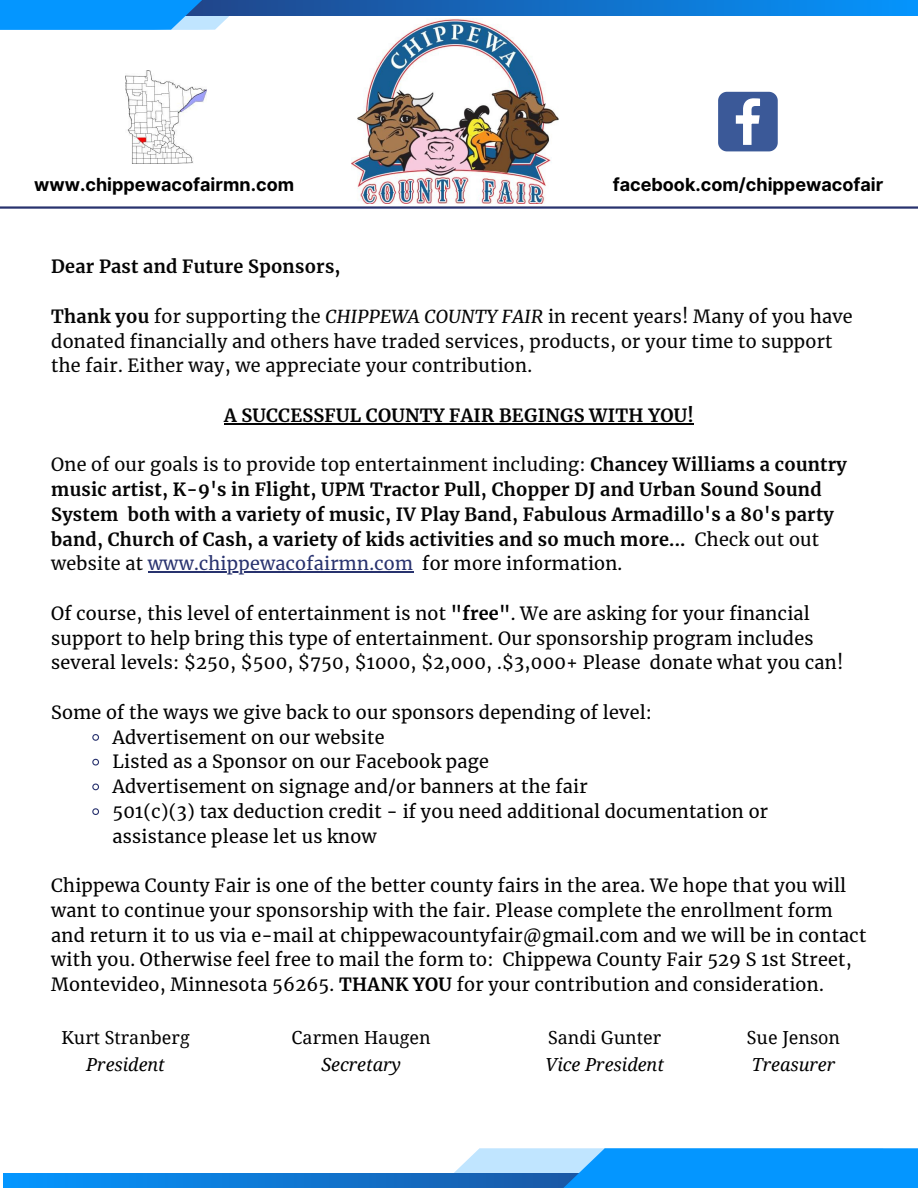
<style>
.page{position:relative;width:918px;height:1188px;background:#fff}
.page>*{position:absolute;margin:0;border:0;box-sizing:border-box;transform-origin:0 0}
.t1{font:18px/24.8px "Merriweather";letter-spacing:.015em;color:#000}
.t2{font:700 18px/24.8px "Merriweather";letter-spacing:.015em;color:#050505}
.t3{font:18px/24.8px "Merriweather";letter-spacing:.015em;color:#050505}
.t4{font:700 18px "Inter";color:#000}
.t5{font:18px "Droid Serif";color:#000}
.t6{font:italic 18px "Droid Serif";color:#000}
.s1{font-weight:700}
.s2{font-style:italic}
.s3{font-weight:400}
.s4{font-weight:400;color:#28326e}
.s5{font-weight:400;color:#000}
</style>
<div class="page">
<svg style="left:4px;top:1173px;width:447px;height:15px;background:#0c7ddb"></svg>
<hr style="left:0;top:206px;width:918px;height:3px;background:#28326e">
<svg style="left:326px;top:0;width:592px;height:15px;background:#1074ce"></svg>
<svg style="left:451px;top:1148px;width:467px;height:40px;background:#2ba0f7"></svg>
<svg style="left:0;top:0;width:326px;height:30px;background:#3b9ae8"></svg>
<svg style="left:92px;top:734px;width:7px;height:7px"></svg>
<svg style="left:92px;top:758px;width:7px;height:8px"></svg>
<svg style="left:92px;top:783px;width:7px;height:8px"></svg>
<svg style="left:92px;top:808px;width:7px;height:7px"></svg>
<hr style="left:224px;top:423px;width:470px;height:1px;background:#050505">
<hr style="left:148px;top:571px;width:265px;height:2px;background:#28326e">
<img style="left:126px;top:71px;width:81px;height:92px">
<svg style="left:718px;top:92px;width:60px;height:59px"></svg>
<img style="left:351px;top:19px;width:208px;height:184px">
<p class="t4" style="left:34px;top:173px;width:261px">www.chippewacofairmn.com</p>
<p class="t4" style="left:613px;top:173px;width:272px">facebook.com/chippewacofair</p>
<p class="t2" style="left:51px;top:255px;width:291px">Dear Past and Future Sponsors,</p>
<p class="t3" style="left:51px;top:304px;width:803px"><span class="s1">Thank you</span> for supporting the <span class="s2">CHIPPEWA COUNTY FAIR</span> in recent years! Many of you have donated financially and others have traded services, products, or your time to support the fair. Either way, we appreciate your contribution.</p>
<p class="t2" style="left:224px;top:403px;width:471px">A SUCCESSFUL COUNTY FAIR BEGINGS WITH YOU!</p>
<p class="t2" style="left:51px;top:453px;width:797px"><span class="s3">One of our goals is to provide top entertainment including:</span> Chancey Williams a country music artist, K-9's in Flight, UPM Tractor Pull, Chopper DJ and Urban Sound Sound System both with a variety of music, IV Play Band, Fabulous Armadillo's a 80's party band, Church of Cash, a variety of kids activities and so much more... <span class="s3">Check out out website at</span> <span class="s4">www.chippewacofairmn.com</span> <span class="s5">for more information.</span></p>
<p class="t1" style="left:51px;top:601px;width:794px">Of course, this level of entertainment is not <span class="s1">"free"</span>. We are asking for your financial support to help bring this type of entertainment. Our sponsorship program includes several levels: $250, $500, $750, $1000, $2,000, .$3,000+ Please donate what you can!</p>
<p class="t1" style="left:51px;top:700px;width:602px">Some of the ways we give back to our sponsors depending of level:</p>
<p class="t1" style="left:112px;top:725px;width:657px">Advertisement on our website<br>Listed as a Sponsor on our Facebook page<br>Advertisement on signage and/or banners at the fair<br>501(c)(3) tax deduction credit - if you need additional documentation or assistance please let us know</p>
<p class="t1" style="left:51px;top:873px;width:817px">Chippewa County Fair is one of the better county fairs in the area. We hope that you will want to continue your sponsorship with the fair. Please complete the enrollment form and return it to us via e-mail at chippewacountyfair@gmail.com and we will be in contact with you. Otherwise feel free to mail the form to: Chippewa County Fair 529 S 1st Street, Montevideo, Minnesota 56265. <span class="s1">THANK YOU</span> for your contribution and consideration.</p>
<p class="t5" style="left:61px;top:1027px;width:130px">Kurt Stranberg</p>
<p class="t6" style="left:86px;top:1054px;width:80px">President</p>
<p class="t5" style="left:292px;top:1027px;width:141px">Carmen Haugen</p>
<p class="t6" style="left:321px;top:1054px;width:81px">Secretary</p>
<p class="t5" style="left:548px;top:1027px;width:115px">Sandi Gunter</p>
<p class="t6" style="left:545px;top:1054px;width:120px">Vice President</p>
<p class="t5" style="left:747px;top:1027px;width:95px">Sue Jenson</p>
<p class="t6" style="left:752px;top:1054px;width:85px">Treasurer</p>
</div>
